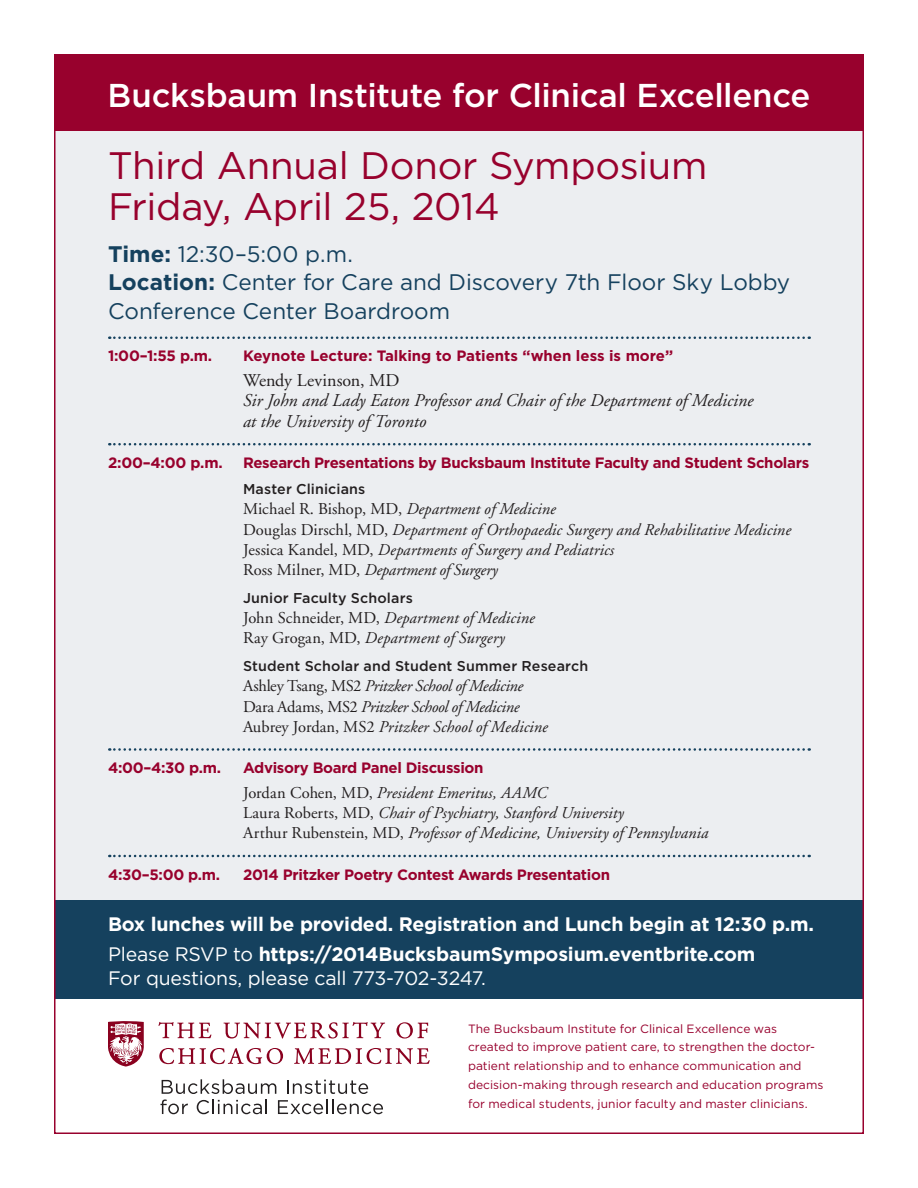
<style>
.page{position:relative;width:918px;height:1188px;background:#fff}
.page>*{position:absolute;margin:0;border:0;box-sizing:border-box;transform-origin:0 0}
.t1{font:38.25px/40.5px "Gotham";letter-spacing:-.01em;color:#98012d}
.t2{font:500 33px "Gotham";letter-spacing:-.01em;color:#fff}
.t3{font:22.5px/28.5px "Gotham";color:#15415e}
.t4{font:700 19.5px "Gotham";letter-spacing:-.01em;color:#fff}
.t5{font:19.5px "Gotham";letter-spacing:-.01em;color:#fff}
.event_text{font:italic 18px/20.2px "Adobe Garamond";color:#231f20}
.t6{font:italic 16.5px "Adobe Garamond";color:#231f20}
.t7{font:italic 16.5px "Adobe Garamond";letter-spacing:-.02em;color:#231f20}
.t8{font:700 15px "Gotham";letter-spacing:-.02em;color:#98012d}
.t9{font:700 15px "Gotham";color:#98012d}
.t10{font:500 14.25px "Gotham";letter-spacing:.01em;color:#231f20}
.t11{font:12px/18.8px "Gotham";letter-spacing:.005em;color:#98012d}
.s1{font-weight:700}
.s2{font-style:normal}
.s3{font-weight:400}
</style>
<div class="page">
<div style="left:54px;top:130px;width:810px;height:770px;background:#eceef1"></div>
<div style="left:54px;top:900px;width:810px;height:99px;background:#15415e"></div>
<div style="left:54px;top:54px;width:810px;height:76px;background:#98012d"></div>
<svg style="left:161px;top:1079px;width:222px;height:35px"></svg>
<svg style="left:158px;top:1022px;width:53px;height:16px"></svg>
<svg style="left:224px;top:1022px;width:161px;height:17px"></svg>
<svg style="left:396px;top:1022px;width:32px;height:17px"></svg>
<svg style="left:159px;top:1048px;width:124px;height:16px"></svg>
<svg style="left:294px;top:1048px;width:136px;height:16px"></svg>
<svg style="left:108px;top:1021px;width:36px;height:46px"></svg>
<svg style="left:109px;top:336px;width:701px;height:3px"></svg>
<svg style="left:109px;top:443px;width:701px;height:2px"></svg>
<svg style="left:109px;top:748px;width:701px;height:3px"></svg>
<svg style="left:109px;top:855px;width:701px;height:2px"></svg>
<p class="t2" style="left:108px;top:73px;width:704px">Bucksbaum Institute for Clinical Excellence</p>
<p class="t1" style="left:108px;top:145px;width:601px">Third Annual Donor Symposium<br>Friday, April 25, 2014</p>
<p class="t3" style="left:108px;top:239px;width:684px"><span class="s1">Time:</span> 12:30–5:00 p.m.<br><span class="s1">Location:</span> Center for Care and Discovery 7th Floor Sky Lobby<br>Conference Center Boardroom</p>
<p class="t8" style="left:108px;top:346px;width:106px">1:00–1:55 p.m.</p>
<p class="t9" style="left:243px;top:346px;width:432px">Keynote Lecture: Talking to Patients “when less is more”</p>
<p class="event_text" style="left:243px;top:371px;width:512px"><span class="s2">Wendy Levinson, MD<br></span>Sir John and Lady Eaton Professor and Chair of the Department of Medicine at the University of Toronto</p>
<p class="t8" style="left:108px;top:453px;width:116px">2:00–4:00 p.m.</p>
<p class="t8" style="left:243px;top:453px;width:568px">Research Presentations by Bucksbaum Institute Faculty and Student Scholars</p>
<p class="t10" style="left:243px;top:480px;width:124px">Master Clinicians</p>
<p class="t6" style="left:243px;top:500px;width:314px"><span class="s2">Michael R. Bishop, MD,</span> Department of Medicine</p>
<p class="t6" style="left:243px;top:521px;width:550px"><span class="s2">Douglas Dirschl, MD,</span> Department of Orthopaedic Surgery and Rehabilitative Medicine</p>
<p class="t6" style="left:243px;top:541px;width:373px"><span class="s2">Jessica Kandel, MD,</span> Departments of Surgery and Pediatrics</p>
<p class="t6" style="left:243px;top:561px;width:256px"><span class="s2">Ross Milner, MD,</span> Department of Surgery</p>
<p class="t10" style="left:243px;top:589px;width:171px">Junior Faculty Scholars</p>
<p class="t6" style="left:243px;top:609px;width:293px"><span class="s2">John Schneider, MD,</span> Department of Medicine</p>
<p class="t6" style="left:243px;top:629px;width:263px"><span class="s2">Ray Grogan, MD,</span> Department of Surgery</p>
<p class="t10" style="left:243px;top:657px;width:347px">Student Scholar and Student Summer Research</p>
<p class="t7" style="left:243px;top:677px;width:282px"><span class="s2">Ashley Tsang, MS2</span> Pritzker School of Medicine</p>
<p class="t7" style="left:243px;top:698px;width:278px"><span class="s2">Dara Adams, MS2</span> Pritzker School of Medicine</p>
<p class="t6" style="left:243px;top:718px;width:306px"><span class="s2">Aubrey Jordan, MS2</span> Pritzker School of Medicine</p>
<p class="t8" style="left:108px;top:758px;width:115px">4:00–4:30 p.m.</p>
<p class="t8" style="left:243px;top:758px;width:242px">Advisory Board Panel Discussion</p>
<p class="t6" style="left:243px;top:784px;width:306px"><span class="s2">Jordan Cohen, MD,</span> President Emeritus, AAMC</p>
<p class="t6" style="left:243px;top:804px;width:382px"><span class="s2">Laura Roberts, MD,</span> Chair of Psychiatry, Stanford University</p>
<p class="t6" style="left:243px;top:824px;width:467px"><span class="s2">Arthur Rubenstein, MD,</span> Professor of Medicine, University of Pennsylvania</p>
<p class="t8" style="left:108px;top:864px;width:114px">4:30–5:00 p.m.</p>
<p class="t8" style="left:243px;top:864px;width:369px">2014 Pritzker Poetry Contest Awards Presentation</p>
<p class="t4" style="left:108px;top:911px;width:708px">Box lunches will be provided. Registration and Lunch begin at 12:30 p.m.</p>
<p class="t4" style="left:108px;top:941px;width:649px"><span class="s3">Please RSVP to</span> https://2014BucksbaumSymposium.eventbrite.com</p>
<p class="t5" style="left:108px;top:965px;width:380px">For questions, please call 773-702-3247.</p>
<p class="t11" style="left:468px;top:1019px;width:357px">The Bucksbaum Institute for Clinical Excellence was created to improve patient care, to strengthen the doctor&shy;patient relationship and to enhance communication and decision-making through research and education programs for medical students, junior faculty and master clinicians.</p>
</div>
